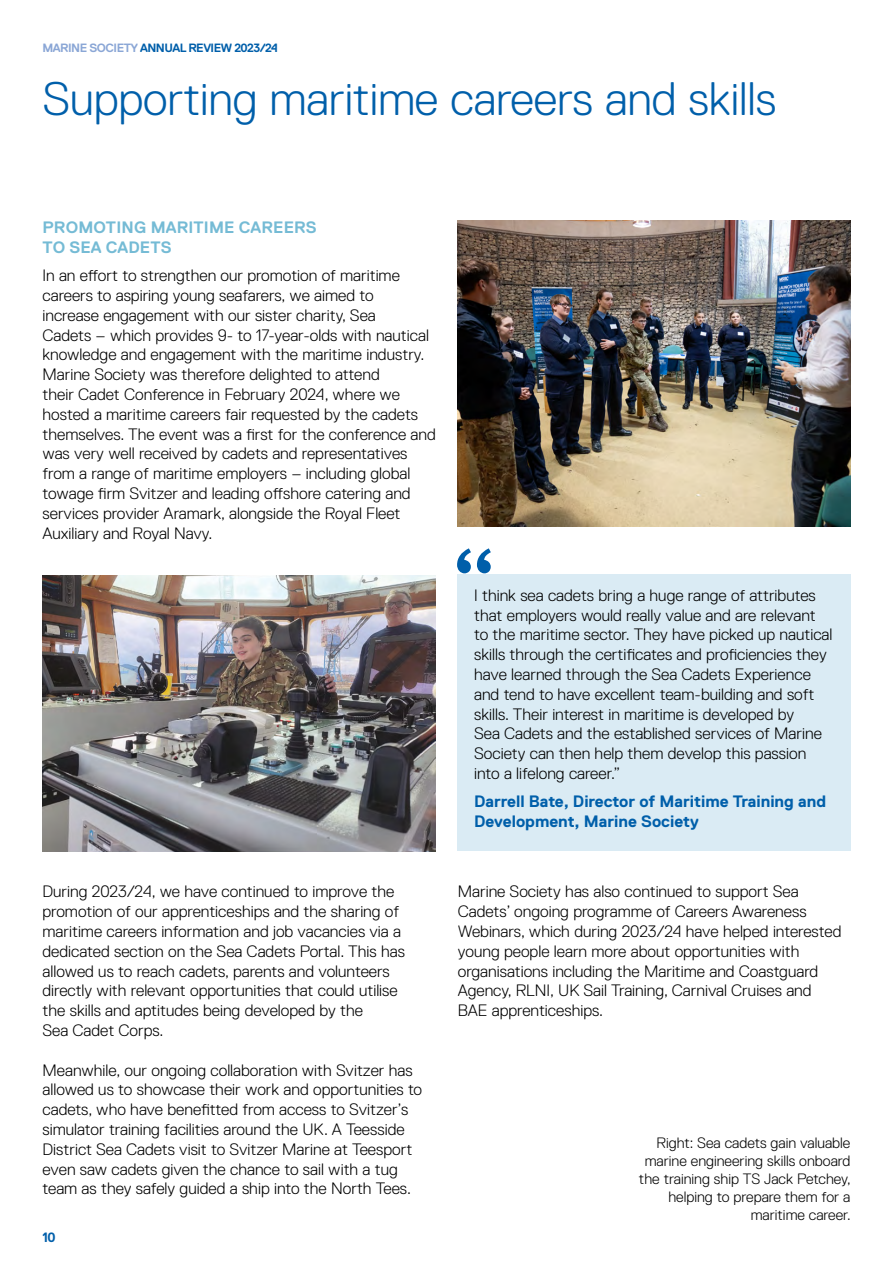
<style>
.page{position:relative;width:893px;height:1263px;background:#fff}
.page>*{position:absolute;margin:0;border:0;box-sizing:border-box;transform-origin:0 0}
.t1{font:111.15px "Andale Mono";color:#005faa}
.t2{font:300 46.95px "Replica Std";letter-spacing:-.005em;color:#005faa}
.t3{font:300 16.5px/19.8px "Replica Std";color:#000}
.t4{font:700 16.5px/19.8px "Replica Std";color:#005faa}
.t5{font:700 16.5px/19.8px "Replica Std";letter-spacing:.01em;color:#75bbd5}
.t6{font:300 15px/18px "Replica Std";color:#000;text-align:right}
.t7{font:700 13.5px "Replica Std";color:#005faa}
.t8{font:700 12px "Replica Std";letter-spacing:-.04em;color:#005faa}
.s1{color:#8ba7d6}
</style>
<div class="page">
<img style="left:457px;top:220px;width:393px;height:306px">
<img style="left:43px;top:576px;width:393px;height:275px">
<div style="left:457px;top:574px;width:393px;height:277px;background:#daebf4"></div>
<p class="t8" style="left:43px;top:41px;width:237px"><span class="s1">MARINE SOCIETY</span> ANNUAL REVIEW 2023/24</p>
<h2 class="t2" style="left:43px;top:73px;width:735px">Supporting maritime careers and skills</h2>
<p class="t5" style="left:43px;top:218px;width:276px">PROMOTING MARITIME CAREERS<br>TO SEA CADETS</p>
<p class="t3" style="left:43px;top:266px;width:395px">In an effort to strengthen our promotion of maritime careers to aspiring young seafarers, we aimed to<br>increase engagement with our sister charity, Sea<br>Cadets – which provides 9- to 17-year-olds with nautical knowledge and engagement with the maritime industry.<br>Marine Society was therefore delighted to attend<br>their Cadet Conference in February 2024, where we hosted a maritime careers fair requested by the cadets themselves. The event was a first for the conference and was very well received by cadets and representatives from a range of maritime employers – including global towage firm Svitzer and leading offshore catering and services provider Aramark, alongside the Royal Fleet Auxiliary and Royal Navy.</p>
<p class="t3" style="left:43px;top:882px;width:364px">During 2023/24, we have continued to improve the promotion of our apprenticeships and the sharing of maritime careers information and job vacancies via a dedicated section on the Sea Cadets Portal. This has allowed us to reach cadets, parents and volunteers directly with relevant opportunities that could utilise the skills and aptitudes being developed by the<br>Sea Cadet Corps.</p>
<p class="t3" style="left:43px;top:1060px;width:381px">Meanwhile, our ongoing collaboration with Svitzer has allowed us to showcase their work and opportunities to cadets, who have benefitted from access to Svitzer’s simulator training facilities around the UK. A Teesside District Sea Cadets visit to Svitzer Marine at Teesport even saw cadets given the chance to sail with a tug team as they safely guided a ship into the North Tees.</p>
<p class="t7" style="left:43px;top:1229px;width:15px">10</p>
<h1 class="t1" style="left:441px;top:516px;width:68px">“</h1>
<p class="t3" style="left:474px;top:585px;width:360px">I think sea cadets bring a huge range of attributes that employers would really value and are relevant to the maritime sector. They have picked up nautical skills through the certificates and proficiencies they have learned through the Sea Cadets Experience and tend to have excellent team-building and soft skills. Their interest in maritime is developed by<br>Sea Cadets and the established services of Marine Society can then help them develop this passion into a lifelong career.”</p>
<p class="t4" style="left:474px;top:792px;width:353px">Darrell Bate, Director of Maritime Training and<br>Development, Marine Society</p>
<p class="t3" style="left:458px;top:882px;width:385px">Marine Society has also continued to support Sea Cadets’ ongoing programme of Careers Awareness Webinars, which during 2023/24 have helped interested young people learn more about opportunities with organisations including the Maritime and Coastguard Agency, RLNI, UK Sail Training, Carnival Cruises and BAE apprenticeships.</p>
<p class="t6" style="left:639px;top:1134px;width:213px">Right: Sea cadets gain valuable marine engineering skills onboard the training ship TS Jack Petchey, helping to prepare them for a maritime career.</p>
</div>
